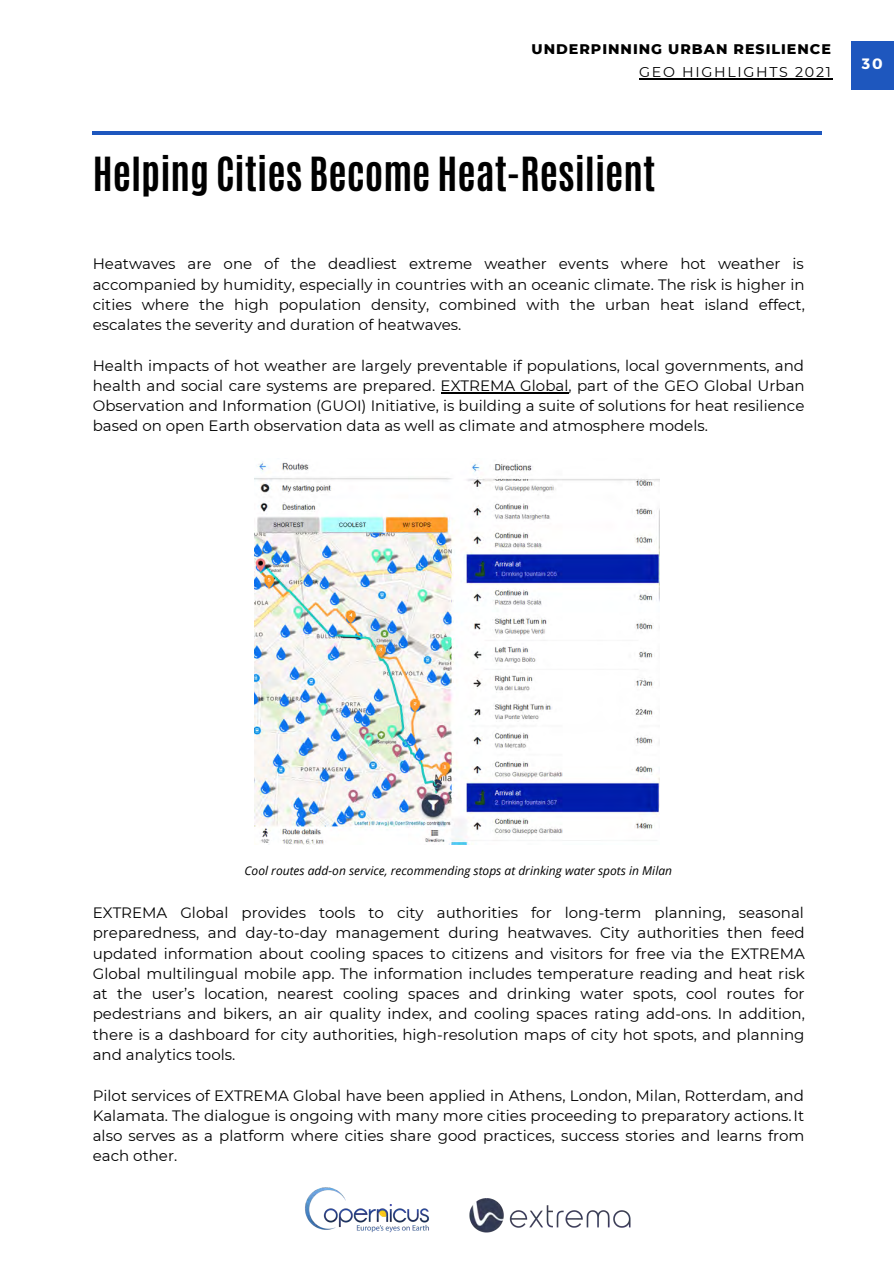
<style>
.page{position:relative;width:894px;height:1264px;background:#fff}
.page>*{position:absolute;margin:0;border:0;box-sizing:border-box;transform-origin:0 0}
.t1{font:700 39.3px "Antonio";color:#000}
.t2{font:15px/20.2px "Montserrat";color:#000;text-align:justify}
.t3{font:700 15px "Montserrat";color:#fff}
.t4{font:800 14.25px "Montserrat";letter-spacing:.07em;color:#000}
.t5{font:14.25px "Montserrat";letter-spacing:.12em;color:#000}
.t6{font:italic 12px "Open Sans";color:#000}
</style>
<div class="page">
<hr style="left:440px;top:392px;width:128px;height:1px;background:#000">
<hr style="left:93px;top:131px;width:728px;height:3px;background:#1e57be">
<div style="left:851px;top:41px;width:42px;height:49px;background:#1e57be"></div>
<img style="left:254px;top:461px;width:405px;height:383px">
<img style="left:469px;top:1198px;width:162px;height:35px">
<img style="left:305px;top:1187px;width:124px;height:46px">
<hr style="left:639px;top:78px;width:193px;height:1px;background:#000">
<p class="t4" style="left:531px;top:41px;width:301px">UNDERPINNING URBAN RESILIENCE</p>
<p class="t5" style="left:639px;top:63px;width:193px">GEO HIGHLIGHTS 2021</p>
<h1 class="t1" style="left:93px;top:146px;width:564px">Helping Cities Become Heat-Resilient</h1>
<p class="t2" style="left:93px;top:254px;width:713px">Heatwaves are one of the deadliest extreme weather events where hot weather is accompanied by humidity, especially in countries with an oceanic climate. The risk is higher in cities where the high population density, combined with the urban heat island effect, escalates the severity and duration of heatwaves.</p>
<p class="t2" style="left:93px;top:355px;width:713px">Health impacts of hot weather are largely preventable if populations, local governments, and health and social care systems are prepared. EXTREMA Global, part of the GEO Global Urban Observation and Information (GUOI) Initiative, is building a suite of solutions for heat resilience based on open Earth observation data as well as climate and atmosphere models.</p>
<p class="t3" style="left:861px;top:54px;width:23px">30</p>
<p class="t6" style="left:244px;top:862px;width:429px">Cool routes add-on service, recommending stops at drinking water spots in Milan</p>
<p class="t2" style="left:93px;top:902px;width:713px">EXTREMA Global provides tools to city authorities for long-term planning, seasonal preparedness, and day-to-day management during heatwaves. City authorities then feed updated information about cooling spaces to citizens and visitors for free via the EXTREMA Global multilingual mobile app. The information includes temperature reading and heat risk at the user’s location, nearest cooling spaces and drinking water spots, cool routes for pedestrians and bikers, an air quality index, and cooling spaces rating add-ons. In addition, there is a dashboard for city authorities, high-resolution maps of city hot spots, and planning and analytics tools.</p>
<p class="t2" style="left:93px;top:1085px;width:713px">Pilot services of EXTREMA Global have been applied in Athens, London, Milan, Rotterdam, and Kalamata. The dialogue is ongoing with many more cities proceeding to preparatory actions.It also serves as a platform where cities share good practices, success stories and learns from each other.</p>
</div>
